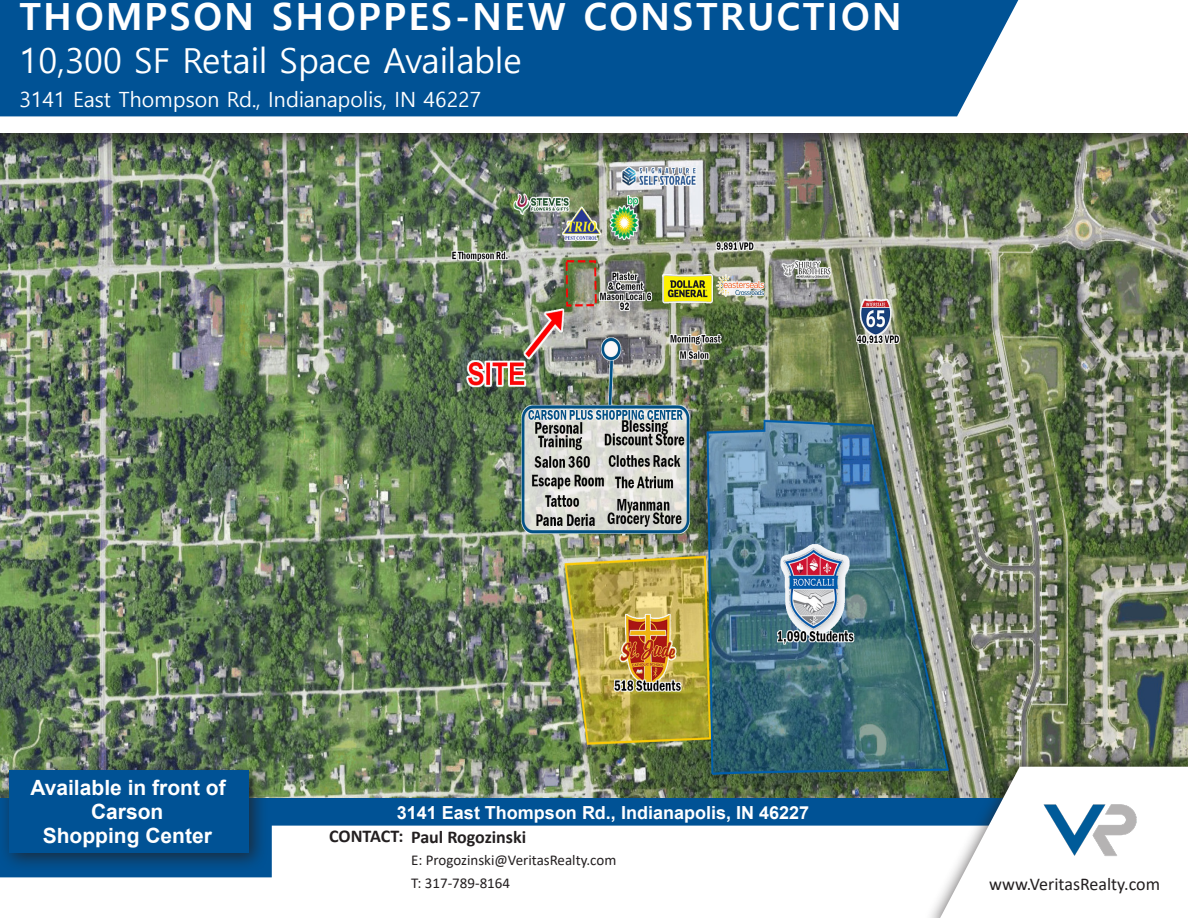
<style>
.page{position:relative;width:1188px;height:918px;background:#fff}
.page>*{position:absolute;margin:0;border:0;box-sizing:border-box;transform-origin:0 0}
.t1{font:700 37.5px "Malgun Gothic";letter-spacing:.06em;color:#fff}
.t2{font:34.5px "Malgun Gothic";color:#fff}
.t3{font:21px "Malgun Gothic";color:#fff}
.t4{font:700 21px/24px "Arial";color:#fff;text-align:center}
.t5{font:700 18px "Arial";color:#fff}
.t6{font:700 18px "Calibri";color:#231f20}
.t7{font:18px "Calibri";color:#231f20}
.t8{font:15px "Calibri";color:#231f20}
</style>
<div class="page">
<img style="left:0;top:152px;width:1188px;height:647px">
<div style="left:0;top:799px;width:1188px;height:82px;background:#005295"></div>
<div style="left:0;top:826px;width:922px;height:55px;background:#fff"></div>
<div style="left:0;top:760px;width:269px;height:113px;background:#231f20;opacity:.75"></div>
<div style="left:9px;top:771px;width:239px;height:82px;background:#005295"></div>
<div style="left:922px;top:751px;width:266px;height:167px;background:#231f20;opacity:.75"></div>
<svg style="left:940px;top:767px;width:248px;height:151px"></svg>
<img style="left:1041px;top:799px;width:101px;height:62px">
<div style="left:0;top:0;width:1188px;height:152px;background:#231f20;opacity:.75"></div>
<div style="left:0;top:0;width:1188px;height:132px;background:#fff"></div>
<div style="left:0;top:0;width:1018px;height:116px;background:#005295"></div>
<p class="t1" style="left:20px;top:-6px;width:884px">THOMPSON SHOPPES-NEW CONSTRUCTION</p>
<p class="t2" style="left:20px;top:41px;width:504px">10,300 SF Retail Space Available</p>
<p class="t3" style="left:19px;top:87px;width:464px">3141 East Thompson Rd., Indianapolis, IN 46227</p>
<p class="t4" style="left:30px;top:776px;width:197px">Available in front of<br>Carson</p>
<p class="t4" style="left:43px;top:824px;width:171px">Shopping Center</p>
<p class="t6" style="left:329px;top:824px;width:199px">CONTACT: Paul Rogozinski</p>
<p class="t8" style="left:411px;top:850px;width:207px">E: Progozinski@VeritasRealty.com</p>
<p class="t8" style="left:411px;top:873px;width:100px">T: 317-789-8164</p>
<p class="t7" style="left:989px;top:872px;width:172px">www.VeritasRealty.com</p>
<p class="t5" style="left:397px;top:800px;width:414px">3141 East Thompson Rd., Indianapolis, IN 46227</p>
</div>
